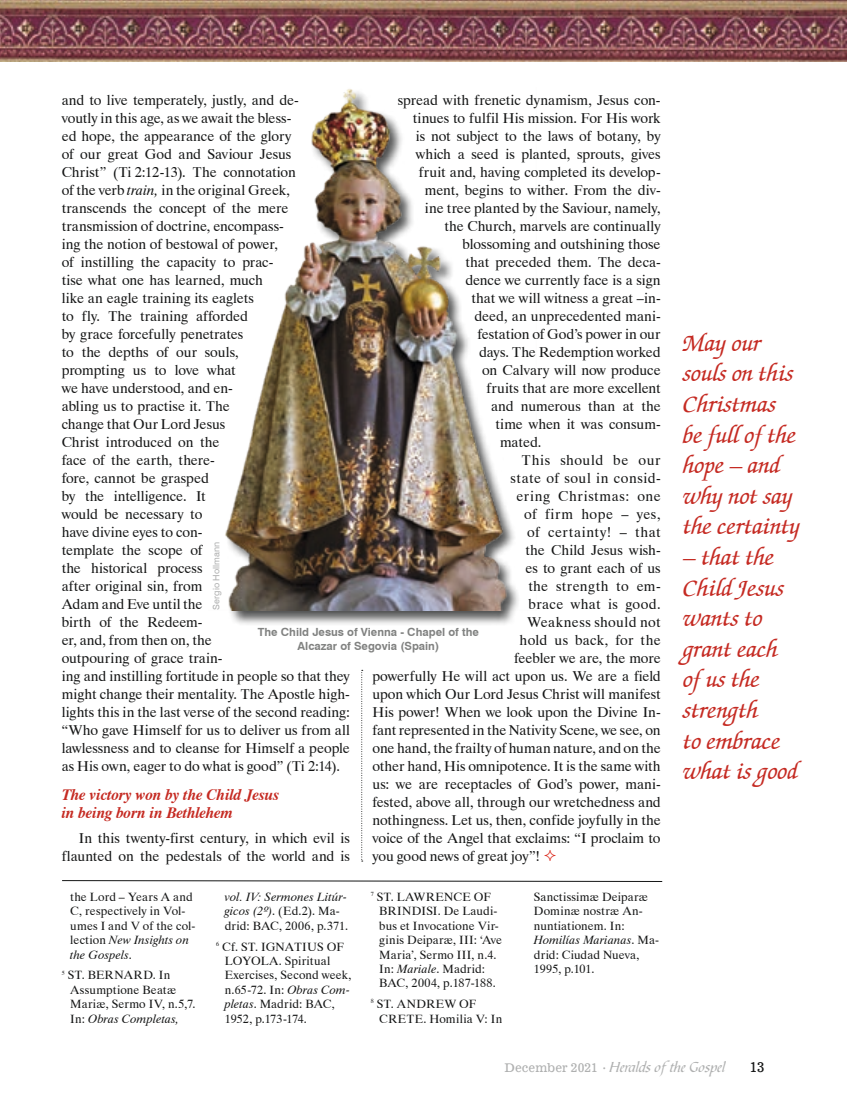
<style>
.page{position:relative;width:847px;height:1106px;background:#fff}
.page>*{position:absolute;margin:0;border:0;box-sizing:border-box;transform-origin:0 0}
.t1{font:italic 500 25.5px/30.6px "Zapf Chancery IT Cby BT";color:#c52a22}
.t2{font:italic 700 15.75px/18px "Dutch 801 BT";color:#c52a22}
.t3{font:15px "Bible Scr T";color:#afb0b0}
.t4{font:14.25px/18px "Dutch 801 BT";letter-spacing:-.005em;color:#151616}
.t5{font:14.25px "Dutch 801 BT";letter-spacing:.035em;color:#151616}
.t6{font:14.25px "Dutch 801 BT";letter-spacing:.045em;color:#151616}
.t7{font:14.25px "Dutch 801 BT";letter-spacing:.02em;color:#151616}
.t8{font:14.25px "Dutch 801 BT";letter-spacing:.015em;color:#151616}
.t9{font:14.25px "Dutch 801 BT";letter-spacing:.025em;color:#151616}
.t10{font:14.25px "Dutch 801 BT";letter-spacing:.04em;color:#151616}
.t11{font:13.5px "News 701 BT Roman A";color:#151616}
.t12{font:12px/14.4px "Dutch 801 BT";letter-spacing:.015em;color:#151616}
.t13{font:700 11.25px/13.5px "Swiss 721 BT";color:#818281;text-align:center}
.t14{font:9px "Swiss 721 BT";letter-spacing:.005em;color:#afb0b0}
.s1{font-style:italic}
.s2{font-family:"News 701 BT Roman A";font-size:12px}
</style>
<div class="page">
<div style="left:216px;top:87px;width:330px;height:539px;background:#151616;opacity:.75"></div>
<img style="left:216px;top:87px;width:320px;height:523px">
<img style="left:0;top:0;width:846px;height:61px">
<svg style="left:361px;top:670px;width:1px;height:191px"></svg>
<svg style="left:62px;top:880px;width:576px;height:1px"></svg>
<p class="t4" style="left:398px;top:91px;width:264px">spread with frenetic dynamism, Jesus con-</p>
<p class="t4" style="left:413px;top:109px;width:249px">tinues to fulfil His mission. For His work</p>
<p class="t4" style="left:416px;top:127px;width:246px">is not subject to the laws of botany, by</p>
<p class="t4" style="left:416px;top:145px;width:246px">which a seed is planted, sprouts, gives</p>
<p class="t4" style="left:419px;top:163px;width:243px">fruit and, having completed its develop-</p>
<p class="t4" style="left:425px;top:181px;width:237px">ment, begins to wither. From the div-</p>
<p class="t4" style="left:425px;top:199px;width:237px">ine tree planted by the Saviour, namely,</p>
<p class="t4" style="left:444px;top:217px;width:218px">the Church, marvels are continually</p>
<p class="t4" style="left:462px;top:235px;width:199px">blossoming and outshining those</p>
<p class="t4" style="left:465px;top:253px;width:196px">that preceded them. The deca-</p>
<p class="t4" style="left:465px;top:271px;width:196px">dence we currently face is a sign</p>
<p class="t4" style="left:471px;top:289px;width:190px">that we will witness a great –in-</p>
<p class="t4" style="left:474px;top:307px;width:188px">deed, an unprecedented mani-</p>
<p class="t4" style="left:477px;top:325px;width:184px">festation of God’s power in our</p>
<p class="t4" style="left:479px;top:343px;width:183px">days. The Redemption worked</p>
<p class="t4" style="left:482px;top:361px;width:180px">on Calvary will now produce</p>
<p class="t4" style="left:486px;top:379px;width:176px">fruits that are more excellent</p>
<p class="t4" style="left:491px;top:397px;width:171px">and numerous than at the</p>
<p class="t4" style="left:495px;top:415px;width:167px">time when it was consum-</p>
<p class="t4" style="left:500px;top:433px;width:43px">mated.</p>
<p class="t5" style="left:521px;top:451px;width:140px">This should be our</p>
<p class="t5" style="left:510px;top:469px;width:151px">state of soul in consid-</p>
<p class="t6" style="left:516px;top:487px;width:145px">ering Christmas: one</p>
<p class="t10" style="left:524px;top:505px;width:138px">of firm hope – yes,</p>
<p class="t6" style="left:527px;top:523px;width:135px">of certainty! – that</p>
<p class="t4" style="left:525px;top:541px;width:137px">the Child Jesus wish-</p>
<p class="t4" style="left:525px;top:559px;width:136px">es to grant each of us</p>
<p class="t7" style="left:528px;top:577px;width:133px">the strength to em-</p>
<p class="t9" style="left:528px;top:595px;width:133px">brace what is good.</p>
<p class="t7" style="left:527px;top:613px;width:135px">Weakness should not</p>
<p class="t8" style="left:519px;top:631px;width:143px">hold us back, for the</p>
<p class="t4" style="left:514px;top:649px;width:148px">feebler we are, the more</p>
<p class="t4" style="left:372px;top:667px;width:290px">powerfully He will act upon us. We are a field</p>
<p class="t4" style="left:372px;top:685px;width:290px">upon which Our Lord Jesus Christ will manifest</p>
<p class="t4" style="left:372px;top:703px;width:289px">His power! When we look upon the Divine In-</p>
<p class="t4" style="left:372px;top:721px;width:289px">fant represented in the Nativity Scene, we see, on</p>
<p class="t4" style="left:372px;top:739px;width:290px">one hand, the frailty of human nature, and on the</p>
<p class="t4" style="left:372px;top:757px;width:290px">other hand, His omnipotence. It is the same with</p>
<p class="t4" style="left:372px;top:775px;width:289px">us: we are receptacles of God’s power, mani-</p>
<p class="t4" style="left:372px;top:793px;width:290px">fested, above all, through our wretchedness and</p>
<p class="t4" style="left:372px;top:811px;width:290px">nothingness. Let us, then, confide joyfully in the</p>
<p class="t4" style="left:372px;top:829px;width:289px">voice of the Angel that exclaims: “I proclaim to</p>
<p class="t4" style="left:372px;top:847px;width:169px">you good news of great joy”!</p>
<p class="t4" style="left:62px;top:91px;width:290px">and to live temperately, justly, and de-<br>voutly in this age, as we await the bless-<br>ed hope, the appearance of the glory<br>of our great God and Saviour Jesus<br>Christ” (Ti 2:12-13). The connotation<br>of the verb <span class="s1">train,</span> in the original Greek, transcends the concept of the mere transmission of doctrine, encompass-<br>ing the notion of bestowal of power,<br>of instilling the capacity to prac-<br>tise what one has learned, much<br>like an eagle training its eaglets<br>to fly. The training afforded<br>by grace forcefully penetrates<br>to the depths of our souls,<br>prompting us to love what<br>we have understood, and en-<br>abling us to practise it. The<br>change that Our Lord Jesus<br>Christ introduced on the<br>face of the earth, there-<br>fore, cannot be grasped<br>by the intelligence. It<br>would be necessary to<br>have divine eyes to con-<br>template the scope of<br>the historical process<br>after original sin, from<br>Adam and Eve until the<br>birth of the Redeem-<br>er, and, from then on, the<br>outpouring of grace train-<br>ing and instilling fortitude in people so that they might change their mentality. The Apostle high&shy;lights this in the last verse of the second reading: “Who gave Himself for us to deliver us from all lawlessness and to cleanse for Himself a people as His own, eager to do what is good” (Ti 2:14).</p>
<p class="t2" style="left:62px;top:785px;width:219px">The victory won by the Child Jesus in being born in Bethlehem</p>
<p class="t4" style="left:62px;top:829px;width:290px;text-align:right">In this twenty-first century, in which evil is flaunted on the pedestals of the world and is</p>
<p class="t14" style="left:211px;top:609px;width:69px;rotate:-90deg">Sergio Hollmann</p>
<p class="t13" style="left:258px;top:625px;width:222px">The Child Jesus of Vienna - Chapel of the<br>Alcazar of Segovia (Spain)</p>
<p class="t12" style="left:70px;top:889px;width:127px">the Lord – Years A and<br>C, respectively in Vol&shy;umes I and V of the col&shy;lection <span class="s1">New Insights on the Gospels</span>.</p>
<p class="t12" style="left:70px;top:968px;width:127px;text-indent:-9px"><sup>5</sup> ST. BERNARD. In<br>Assumptione Beatæ<br>Mariæ, Sermo IV, n.5,7.<br>In: <span class="s1">Obras Completas,</span></p>
<p class="t12" style="left:225px;top:889px;width:125px"><span class="s1">vol. IV: Sermones Litúr&shy;gicos (2º)</span>. (Ed.2). Ma&shy;drid: BAC, 2006, p.371.</p>
<p class="t12" style="left:225px;top:939px;width:128px;text-indent:-9px"><sup>6</sup> Cf. ST. IGNATIUS OF<br>LOYOLA. Spiritual<br>Exercises, Second week, n.65-72. In: <span class="s1">Obras Com&shy;pletas</span>. Madrid: BAC,<br>1952, p.173-174.</p>
<p class="t12" style="left:379px;top:889px;width:124px;text-indent:-9px"><sup>7</sup> ST. LAWRENCE OF<br>BRINDISI. De Laudi&shy;bus et Invocatione Vir&shy;ginis Deiparæ, III: ‘Ave<br>Maria’, Sermo III, n.4.<br>In: <span class="s1">Mariale</span>. Madrid:<br>BAC, 2004, p.187-188.</p>
<p class="t12" style="left:379px;top:996px;width:124px;text-indent:-9px"><sup>8</sup> ST. ANDREW OF<br>CRETE. Homilia V: In</p>
<p class="t12" style="left:533px;top:889px;width:127px">Sanctissimæ Deiparæ<br>Dominæ nostræ An&shy;nuntiationem. In:<br><span class="s1">Homilías Marianas</span>. Ma&shy;drid: Ciudad Nueva,<br>1995, p.101.</p>
<h1 class="t1" style="left:682px;top:329px;width:119px">May our souls on this<br>Christmas be full of the hope – and why not say the certainty</h1>
<h1 class="t1" style="left:682px;top:543px;width:116px">– that the<br>Child Jesus wants to grant each of us the strength<br>to embrace what is good</h1>
<p class="t3" style="left:504px;top:1057px;width:222px"><span class="s2">December 2021</span> <sub>·</sub> Heralds of the Gospel</p>
<p class="t11" style="left:749px;top:1058px;width:17px">13</p>
</div>
